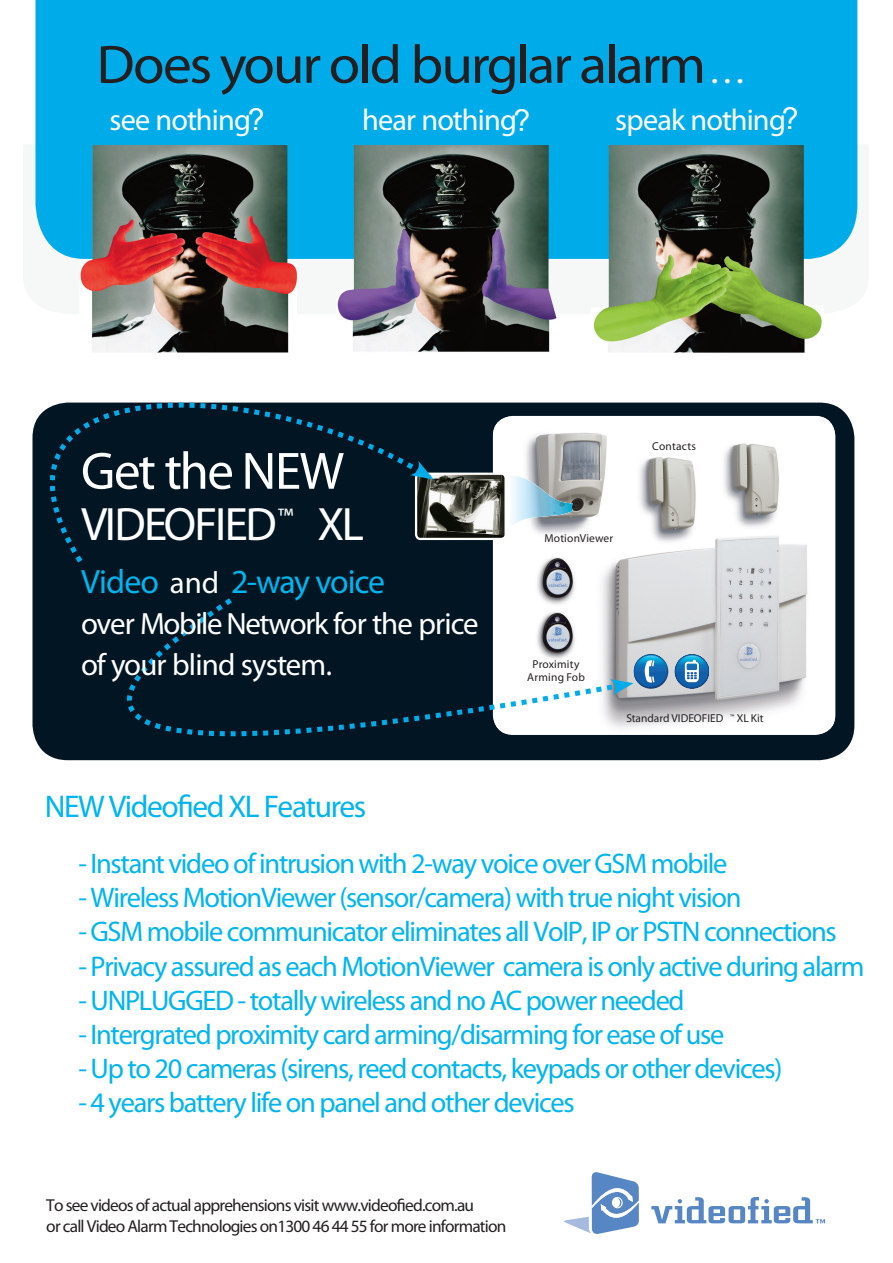
<style>
.page{position:relative;width:893px;height:1263px;background:#fff}
.page>*{position:absolute;margin:0;border:0;box-sizing:border-box;transform-origin:0 0}
.t1{font:300 54.45px "Interstate";letter-spacing:-.035em;color:#231f20;scale:1.05 1}
.t2{font:300 52.95px "Interstate";letter-spacing:-.03em;color:#fff}
.t3{font:300 46.95px "Interstate";letter-spacing:-.045em;color:#fff}
.t4{font:33.75px "Interstate";letter-spacing:-.03em;color:#00b4ed}
.t5{font:31.5px "Interstate";letter-spacing:-.045em;color:#00b4ed}
.t6{font:300 30.9px/41.1px "Interstate";letter-spacing:-.045em;color:#fff}
.t7{font:300 30.15px "Interstate";letter-spacing:-.03em;color:#fff}
.t8{font:28.5px "Interstate";letter-spacing:-.045em;color:#00b4ed}
.t9{font:17.25px/20.9px "Interstate";letter-spacing:-.045em;color:#231f20}
.t10{font:200 11.4px/12.3px "Interstate";letter-spacing:.01em;color:#231f20;text-align:center}
.s1{font-size:36.3px;color:#fff}
.s2{font-family:"Arial";font-weight:400}
.s3{font-weight:300;font-size:30.9px;color:#fff}
</style>
<div class="page">
<div style="left:36px;top:0;width:821px;height:259px;background:#00abea"></div>
<div style="left:33px;top:403px;width:821px;height:357px;background:#011622;border-radius:35px"></div>
<img style="left:493px;top:416px;width:342px;height:319px;border-radius:20px">
<svg style="left:32px;top:593px;width:594px;height:168px"></svg>
<svg style="left:610px;top:679px;width:24px;height:16px"></svg>
<img style="left:507px;top:475px;width:66px;height:61px">
<img style="left:416px;top:474px;width:90px;height:65px;border-radius:4px">
<div style="left:415px;top:473px;width:92px;height:67px;border:2px solid #fff;border-radius:4px"></div>
<svg style="left:634px;top:654px;width:34px;height:35px"></svg>
<svg style="left:634px;top:654px;width:33px;height:33px"></svg>
<svg style="left:635px;top:655px;width:32px;height:31px"></svg>
<svg style="left:639px;top:656px;width:24px;height:18px"></svg>
<svg style="left:675px;top:654px;width:34px;height:35px"></svg>
<svg style="left:675px;top:654px;width:34px;height:34px"></svg>
<svg style="left:676px;top:655px;width:32px;height:31px"></svg>
<svg style="left:680px;top:656px;width:24px;height:18px"></svg>
<svg style="left:645px;top:660px;width:10px;height:23px"></svg>
<svg style="left:685px;top:660px;width:14px;height:22px"></svg>
<svg style="left:32px;top:402px;width:397px;height:166px"></svg>
<svg style="left:410px;top:461px;width:24px;height:19px"></svg>
<img style="left:79px;top:145px;width:218px;height:208px">
<img style="left:336px;top:145px;width:231px;height:207px">
<img style="left:591px;top:145px;width:233px;height:208px">
<svg style="left:564px;top:1172px;width:75px;height:62px"></svg>
<svg style="left:651px;top:1197px;width:174px;height:26px"></svg>
<h1 class="t1" style="left:97px;top:44px;width:621px">Does your old burglar alarm<span class="s1">…</span></h1>
<p class="t7" style="left:110px;top:109px;width:157px">see nothing<span class="s2">?</span></p>
<p class="t7" style="left:362px;top:109px;width:170px">hear nothing<span class="s2">?</span></p>
<p class="t7" style="left:615px;top:109px;width:185px">speak nothing<span class="s2">?</span></p>
<h2 class="t2" style="left:81px;top:451px;width:265px">Get the NEW</h2>
<h3 class="t3" style="left:81px;top:506px;width:285px">VIDEOFIED<sup>™</sup> XL</h3>
<p class="t4" style="left:81px;top:569px;width:306px">Video <span class="s3">and</span> 2-way voice</p>
<p class="t6" style="left:81px;top:606px;width:399px">over Mobile Network for the price of your blind system.</p>
<p class="t5" style="left:45px;top:794px;width:323px">NEW Videofied XL Features</p>
<p class="t10" style="left:544px;top:532px;width:70px">MotionViewer</p>
<p class="t10" style="left:652px;top:441px;width:45px">Contacts</p>
<p class="t10" style="left:527px;top:659px;width:59px">Proximity<br>Arming Fob</p>
<p class="t10" style="left:626px;top:713px;width:139px">Standard VIDEOFIED <sup>™</sup> XL Kit</p>
<p class="t8" style="left:78px;top:853px;width:651px">- Instant video of intrusion with 2-way voice over GSM mobile</p>
<p class="t8" style="left:78px;top:887px;width:665px">- Wireless MotionViewer (sensor/camera) with true night vision</p>
<p class="t8" style="left:78px;top:921px;width:760px">- GSM mobile communicator eliminates all VoIP, IP or PSTN connections</p>
<p class="t8" style="left:78px;top:955px;width:788px">- Privacy assured as each MotionViewer camera is only active during alarm</p>
<p class="t8" style="left:78px;top:989px;width:608px">- UNPLUGGED - totally wireless and no AC power needed</p>
<p class="t8" style="left:78px;top:1023px;width:647px">- Intergrated proximity card arming/disarming for ease of use</p>
<p class="t8" style="left:78px;top:1057px;width:706px">- Up to 20 cameras (sirens, reed contacts, keypads or other devices)</p>
<p class="t8" style="left:78px;top:1091px;width:498px">- 4 years battery life on panel and other devices</p>
<p class="t9" style="left:46px;top:1196px;width:462px">To see videos of actual apprehensions visit www.videofied.com.au<br>or call Video Alarm Technologies on1300 46 44 55 for more information</p>
</div>
